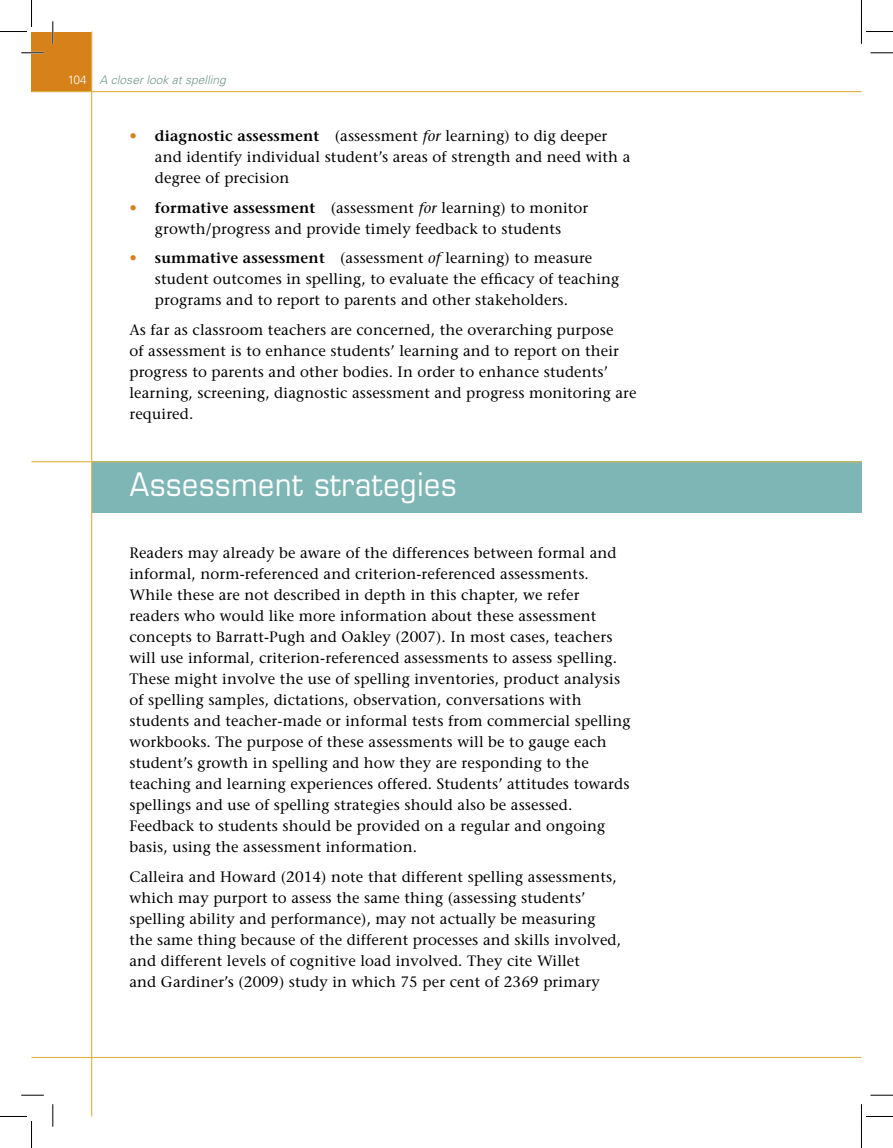
<style>
.page{position:relative;width:893px;height:1148px;background:#fff}
.page>*{position:absolute;margin:0;border:0;box-sizing:border-box;transform-origin:0 0}
.t1{font:31.5px "Eurostile";letter-spacing:.03em;color:#fff;scale:.9 1}
.t2{font:15px/21px "Stone Serif";letter-spacing:.01em;color:#000}
.t3{font:italic 300 12px "Univers";color:#739890}
.s1{font-style:normal;color:#fff}
.s2{color:#d68119}
.s3{font-weight:600}
.s4{font-style:italic}
</style>
<div class="page">
<div style="left:91px;top:461px;width:770px;height:51px;background:#7eb6b6"></div>
<hr style="left:32px;top:461px;width:829px;height:1px;background:#ddb245">
<div style="left:32px;top:32px;width:59px;height:59px;background:#d68119"></div>
<hr style="left:91px;top:32px;width:1px;height:1084px;background:#ddb245">
<hr style="left:32px;top:91px;width:829px;height:1px;background:#ddb245">
<hr style="left:32px;top:1056px;width:829px;height:1px;background:#ddb245">
<hr style="left:21px;top:52px;width:23px;height:2px;background:#fff">
<hr style="left:52px;top:21px;width:2px;height:23px;background:#fff">
<svg style="left:21px;top:53px;width:23px;height:1px"></svg>
<svg style="left:870px;top:53px;width:22px;height:1px"></svg>
<svg style="left:21px;top:1094px;width:23px;height:1px"></svg>
<svg style="left:870px;top:1094px;width:22px;height:1px"></svg>
<svg style="left:53px;top:21px;width:1px;height:23px"></svg>
<svg style="left:53px;top:1104px;width:1px;height:22px"></svg>
<svg style="left:0;top:0;width:32px;height:32px"></svg>
<svg style="left:0;top:1116px;width:32px;height:31px"></svg>
<svg style="left:860px;top:0;width:32px;height:44px"></svg>
<svg style="left:860px;top:1104px;width:32px;height:43px"></svg>
<p class="t3" style="left:68px;top:72px;width:159px"><span class="s1">104</span> A closer look at spelling</p>
<p class="t2" style="left:155px;top:125px;width:477px;text-indent:-26px"><span class="s2">•</span> <span class="s3">diagnostic assessment</span> (assessment <span class="s4">for</span> learning) to dig deeper and identify individual student’s areas of strength and need with a degree of precision</p>
<p class="t2" style="left:129px;top:197px;width:460px;text-align:center"><span class="s2">•</span> <span class="s3">formative assessment</span> (assessment <span class="s4">for</span> learning) to monitor growth/progress and provide timely feedback to students</p>
<p class="t2" style="left:155px;top:247px;width:465px;text-indent:-26px"><span class="s2">•</span> <span class="s3">summative assessment</span> (assessment <span class="s4">of</span> learning) to measure student outcomes in spelling, to evaluate the efficacy of teaching programs and to report to parents and other stakeholders.</p>
<p class="t2" style="left:129px;top:319px;width:508px">As far as classroom teachers are concerned, the overarching purpose<br>of assessment is to enhance students’ learning and to report on their progress to parents and other bodies. In order to enhance students’ learning, screening, diagnostic assessment and progress monitoring are required.</p>
<h1 class="t1" style="left:130px;top:465px;width:364px">Assessment strategies</h1>
<p class="t2" style="left:129px;top:542px;width:502px">Readers may already be aware of the differences between formal and informal, norm-referenced and criterion-referenced assessments.<br>While these are not described in depth in this chapter, we refer readers who would like more information about these assessment concepts to Barratt-Pugh and Oakley (2007). In most cases, teachers will use informal, criterion-referenced assessments to assess spelling.<br>These might involve the use of spelling inventories, product analysis of spelling samples, dictations, observation, conversations with students and teacher-made or informal tests from commercial spelling workbooks. The purpose of these assessments will be to gauge each student’s growth in spelling and how they are responding to the teaching and learning experiences offered. Students’ attitudes towards spellings and use of spelling strategies should also be assessed.<br>Feedback to students should be provided on a regular and ongoing basis, using the assessment information.</p>
<p class="t2" style="left:129px;top:866px;width:493px">Calleira and Howard (2014) note that different spelling assessments, which may purport to assess the same thing (assessing students’ spelling ability and performance), may not actually be measuring the same thing because of the different processes and skills involved, and different levels of cognitive load involved. They cite Willet<br>and Gardiner’s (2009) study in which 75 per cent of 2369 primary</p>
</div>
